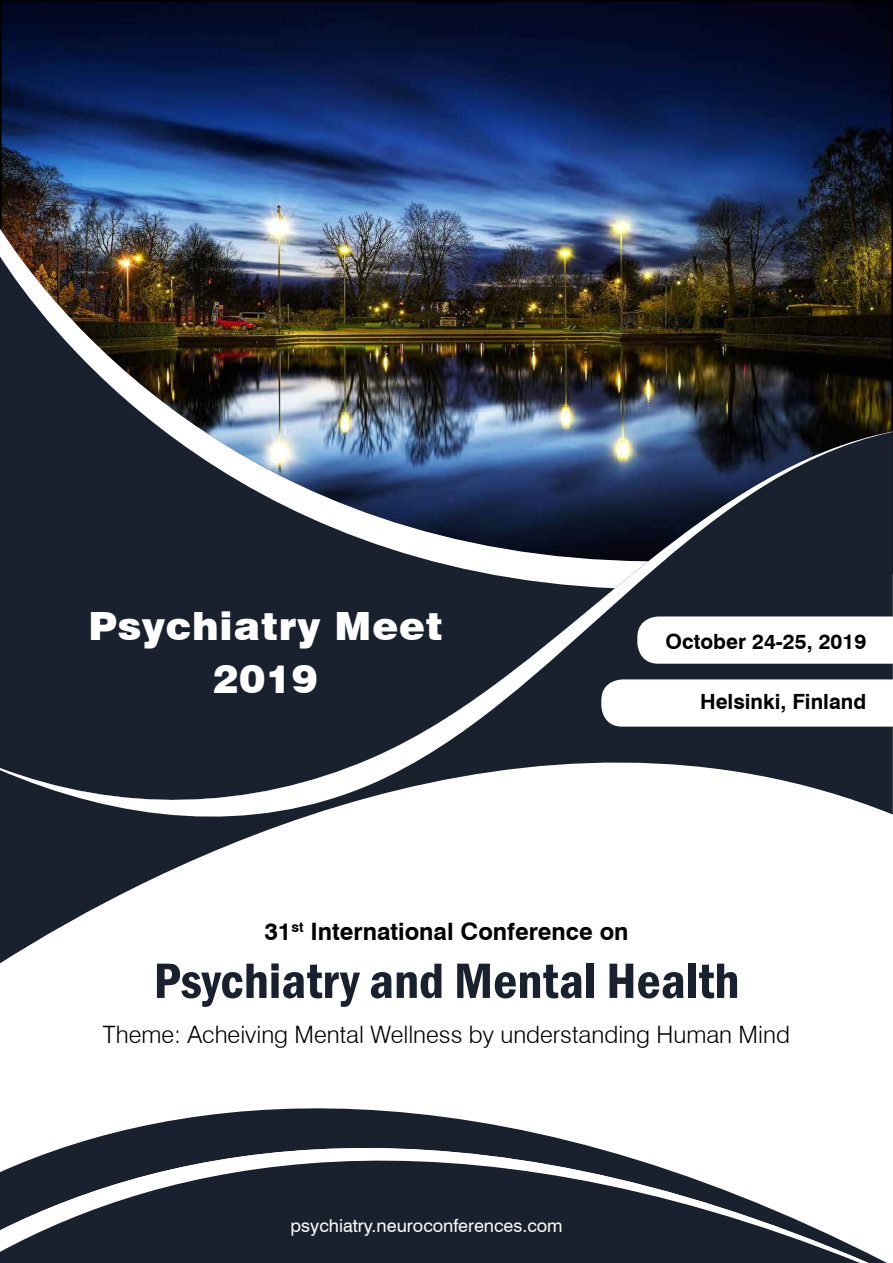
<style>
.page{position:relative;width:893px;height:1263px;background:#fff}
.page>*{position:absolute;margin:0;border:0;box-sizing:border-box;transform-origin:0 0}
.t1{font:600 condensed 51.45px "Franklin Gothic";color:#1a212e}
.t2{font:900 39px/52.2px "Swiss 721 BT";letter-spacing:.02em;color:#fff;text-align:center}
.t3{font:300 24px "Swiss 721 BT";color:#000}
.t4{font:700 24px "Swiss 721 BT";color:#000}
.t5{font:700 21px "Swiss 721 BT";color:#000}
.t6{font:18px "Swiss 721 BT";color:#fff}
</style>
<div class="page">
<img style="left:3px;top:3px;width:887px;height:428px">
<svg style="left:0;top:1108px;width:860px;height:155px;fill:#1a212e"></svg>
<svg style="left:0;top:836px;width:252px;height:128px"></svg>
<svg style="left:0;top:431px;width:893px;height:405px;fill:#1a212e"></svg>
<img style="left:0;top:226px;width:648px;height:362px">
<svg style="left:637px;top:616px;width:256px;height:48px"></svg>
<svg style="left:601px;top:679px;width:292px;height:48px"></svg>
<h2 class="t2" style="left:88px;top:600px;width:356px">Psychiatry Meet<br>2019</h2>
<p class="t5" style="left:666px;top:628px;width:202px">October 24-25, 2019</p>
<p class="t5" style="left:700px;top:688px;width:168px">Helsinki, Finland</p>
<p class="t4" style="left:264px;top:917px;width:366px">31<sup>st</sup> International Conference on</p>
<h1 class="t1" style="left:154px;top:946px;width:587px">Psychiatry and Mental Health</h1>
<p class="t3" style="left:103px;top:1019px;width:688px">Theme: Acheiving Mental Wellness by understanding Human Mind</p>
<p class="t6" style="left:291px;top:1214px;width:274px">psychiatry.neuroconferences.com</p>
</div>
